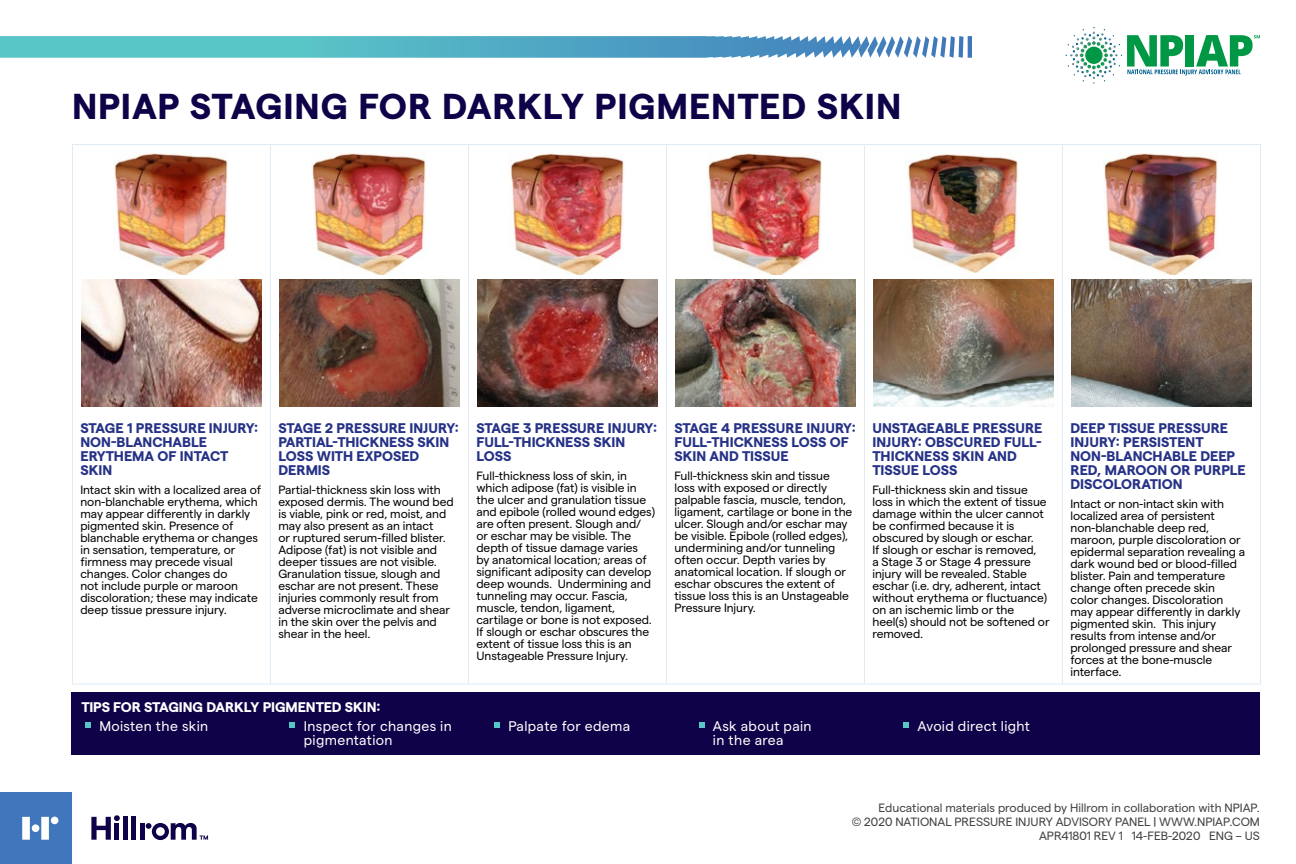
<style>
.page{position:relative;width:1296px;height:864px;background:#fff}
.page>*{position:absolute;margin:0;border:0;box-sizing:border-box;transform-origin:0 0}
.t1{font:56px "Matter SQ";color:#58c5c7}
.t2{font:700 36px "Matter";letter-spacing:.025em;color:#100249}
.t3{font:700 14px/14px "Matter";color:#263286}
.t4{font:14px "Matter";letter-spacing:.025em;color:#fff}
.t5{font:700 14px "Matter";letter-spacing:-.005em;color:#fff}
.t6{font:12px/12px "Matter";letter-spacing:-.005em;color:#000}
.t7{font:12px/14px "Matter";color:#414042;text-align:right}
</style>
<div class="page">
<div style="left:72px;top:693px;width:1188px;height:62px;background:#100249"></div>
<hr style="left:72px;top:684px;width:198px;height:1px;background:#e1ebf5">
<hr style="left:270px;top:684px;width:198px;height:1px;background:#e1ebf5">
<hr style="left:468px;top:684px;width:198px;height:1px;background:#e1ebf5">
<hr style="left:666px;top:684px;width:198px;height:1px;background:#e1ebf5">
<hr style="left:864px;top:684px;width:198px;height:1px;background:#e1ebf5">
<hr style="left:1062px;top:684px;width:199px;height:1px;background:#e1ebf5">
<hr style="left:1260px;top:145px;width:1px;height:269px;background:#e1ebf5">
<hr style="left:1260px;top:414px;width:1px;height:270px;background:#e1ebf5">
<hr style="left:1062px;top:145px;width:1px;height:269px;background:#e1ebf5">
<hr style="left:1062px;top:414px;width:1px;height:270px;background:#e1ebf5">
<hr style="left:864px;top:145px;width:1px;height:269px;background:#e1ebf5">
<hr style="left:864px;top:414px;width:1px;height:270px;background:#e1ebf5">
<hr style="left:666px;top:145px;width:1px;height:269px;background:#e1ebf5">
<hr style="left:666px;top:414px;width:1px;height:270px;background:#e1ebf5">
<hr style="left:468px;top:145px;width:1px;height:269px;background:#e1ebf5">
<hr style="left:468px;top:414px;width:1px;height:270px;background:#e1ebf5">
<hr style="left:270px;top:145px;width:1px;height:269px;background:#e1ebf5">
<hr style="left:270px;top:414px;width:1px;height:270px;background:#e1ebf5">
<hr style="left:72px;top:145px;width:1px;height:269px;background:#e1ebf5">
<hr style="left:72px;top:414px;width:1px;height:270px;background:#e1ebf5">
<hr style="left:72px;top:144px;width:198px;height:1px;background:#e1ebf5">
<hr style="left:270px;top:144px;width:198px;height:1px;background:#e1ebf5">
<hr style="left:468px;top:144px;width:198px;height:1px;background:#e1ebf5">
<hr style="left:666px;top:144px;width:198px;height:1px;background:#e1ebf5">
<hr style="left:864px;top:144px;width:198px;height:1px;background:#e1ebf5">
<hr style="left:1062px;top:144px;width:199px;height:1px;background:#e1ebf5">
<div style="left:140px;top:823px;width:5px;height:17px;background:#100249"></div>
<div style="left:131px;top:817px;width:5px;height:23px;background:#100249"></div>
<div style="left:123px;top:817px;width:5px;height:23px;background:#100249"></div>
<svg style="left:1066px;top:27px;width:194px;height:57px"></svg>
<svg style="left:0;top:36px;width:972px;height:22px;background:#63b5ca"></svg>
<img style="left:113px;top:153px;width:115px;height:122px">
<img style="left:81px;top:280px;width:181px;height:126px">
<img style="left:311px;top:153px;width:115px;height:122px">
<img style="left:279px;top:280px;width:181px;height:126px">
<img style="left:510px;top:153px;width:115px;height:122px">
<img style="left:477px;top:280px;width:181px;height:126px">
<img style="left:707px;top:153px;width:116px;height:122px">
<img style="left:675px;top:280px;width:181px;height:126px">
<img style="left:905px;top:154px;width:114px;height:119px">
<img style="left:873px;top:280px;width:181px;height:126px">
<img style="left:1103px;top:153px;width:115px;height:122px">
<img style="left:1071px;top:280px;width:181px;height:126px">
<div style="left:0;top:792px;width:72px;height:72px;background:#4076bb"></div>
<svg style="left:22px;top:817px;width:8px;height:23px"></svg>
<svg style="left:41px;top:817px;width:8px;height:23px"></svg>
<div style="left:51px;top:817px;width:7px;height:7px;background:#fff;border-radius:50%"></div>
<svg style="left:91px;top:815px;width:29px;height:25px"></svg>
<div style="left:32px;top:824px;width:7px;height:8px;background:#fff;border-radius:50%"></div>
<svg style="left:146px;top:823px;width:62px;height:17px"></svg>
<p class="t2" style="left:72px;top:80px;width:831px">NPIAP STAGING FOR DARKLY PIGMENTED SKIN</p>
<h6 class="t3" style="left:80px;top:420px;width:179px">STAGE 1 PRESSURE INJURY:<br>NON-BLANCHABLE<br>ERYTHEMA OF INTACT<br>SKIN</h6>
<p class="t6" style="left:80px;top:483px;width:182px">Intact skin with a localized area of non-blanchable erythema, which may appear differently in darkly pigmented skin. Presence of blanchable erythema or changes in sensation, temperature, or firmness may precede visual changes. Color changes do<br>not include purple or maroon discoloration; these may indicate deep tissue pressure injury.</p>
<h6 class="t3" style="left:278px;top:420px;width:182px">STAGE 2 PRESSURE INJURY:<br>PARTIAL-THICKNESS SKIN<br>LOSS WITH EXPOSED<br>DERMIS</h6>
<p class="t6" style="left:278px;top:483px;width:177px">Partial-thickness skin loss with exposed dermis. The wound bed is viable, pink or red, moist, and may also present as an intact<br>or ruptured serum-filled blister.<br>Adipose (fat) is not visible and deeper tissues are not visible.<br>Granulation tissue, slough and eschar are not present. These injuries commonly result from adverse microclimate and shear in the skin over the pelvis and shear in the heel.</p>
<h6 class="t3" style="left:476px;top:420px;width:182px">STAGE 3 PRESSURE INJURY:<br>FULL-THICKNESS SKIN<br>LOSS</h6>
<p class="t6" style="left:476px;top:469px;width:180px">Full-thickness loss of skin, in which adipose (fat) is visible in the ulcer and granulation tissue and epibole (rolled wound edges) are often present. Slough and/ or eschar may be visible. The depth of tissue damage varies<br>by anatomical location; areas of significant adiposity can develop deep wounds. Undermining and tunneling may occur. Fascia, muscle, tendon, ligament, cartilage or bone is not exposed.<br>If slough or eschar obscures the extent of tissue loss this is an<br>Unstageable Pressure Injury.</p>
<h6 class="t3" style="left:674px;top:420px;width:183px">STAGE 4 PRESSURE INJURY:<br>FULL-THICKNESS LOSS OF<br>SKIN AND TISSUE</h6>
<p class="t6" style="left:674px;top:469px;width:179px">Full-thickness skin and tissue loss with exposed or directly palpable fascia, muscle, tendon, ligament, cartilage or bone in the ulcer. Slough and/or eschar may be visible. Epibole (rolled edges), undermining and/or tunneling often occur. Depth varies by anatomical location. If slough or eschar obscures the extent of tissue loss this is an Unstageable<br>Pressure Injury.</p>
<p class="t3" style="left:872px;top:420px;width:172px">UNSTAGEABLE PRESSURE<br>INJURY: OBSCURED FULL-<br>THICKNESS SKIN AND<br>TISSUE LOSS</p>
<p class="t6" style="left:872px;top:483px;width:179px">Full-thickness skin and tissue loss in which the extent of tissue damage within the ulcer cannot be confirmed because it is obscured by slough or eschar.<br>If slough or eschar is removed,<br>a Stage 3 or Stage 4 pressure injury will be revealed. Stable eschar (i.e. dry, adherent, intact without erythema or fluctuance) on an ischemic limb or the heel(s) should not be softened or removed.</p>
<h6 class="t5" style="left:81px;top:697px;width:301px">TIPS FOR STAGING DARKLY PIGMENTED SKIN:</h6>
<p class="t1" style="left:81px;top:667px;width:15px">.</p>
<p class="t4" style="left:99px;top:716px;width:110px">Moisten the skin</p>
<p class="t1" style="left:286px;top:667px;width:15px">.</p>
<p class="t4" style="left:304px;top:716px;width:149px">Inspect for changes in</p>
<p class="t1" style="left:490px;top:667px;width:15px">.</p>
<p class="t4" style="left:508px;top:716px;width:123px">Palpate for edema</p>
<p class="t1" style="left:695px;top:667px;width:15px">.</p>
<p class="t4" style="left:713px;top:716px;width:100px">Ask about pain</p>
<p class="t1" style="left:899px;top:667px;width:15px">.</p>
<p class="t4" style="left:917px;top:716px;width:114px">Avoid direct light</p>
<p class="t4" style="left:304px;top:730px;width:90px">pigmentation</p>
<p class="t4" style="left:713px;top:730px;width:72px">in the area</p>
<p class="t3" style="left:1070px;top:420px;width:177px">DEEP TISSUE PRESSURE<br>INJURY: PERSISTENT<br>NON-BLANCHABLE DEEP<br>RED, MAROON OR PURPLE<br>DISCOLORATION</p>
<p class="t6" style="left:1070px;top:497px;width:176px">Intact or non-intact skin with localized area of persistent non-blanchable deep red, maroon, purple discoloration or epidermal separation revealing a dark wound bed or blood-filled blister. Pain and temperature change often precede skin color changes. Discoloration may appear differently in darkly pigmented skin. This injury results from intense and/or prolonged pressure and shear forces at the bone-muscle interface.</p>
<p class="t7" style="left:852px;top:800px;width:410px">Educational materials produced by Hillrom in collaboration with NPIAP.<br>© 2020 NATIONAL PRESSURE INJURY ADVISORY PANEL | WWW.NPIAP.COM<br>APR41801 REV 1 14-FEB-2020 ENG – US</p>
</div>
